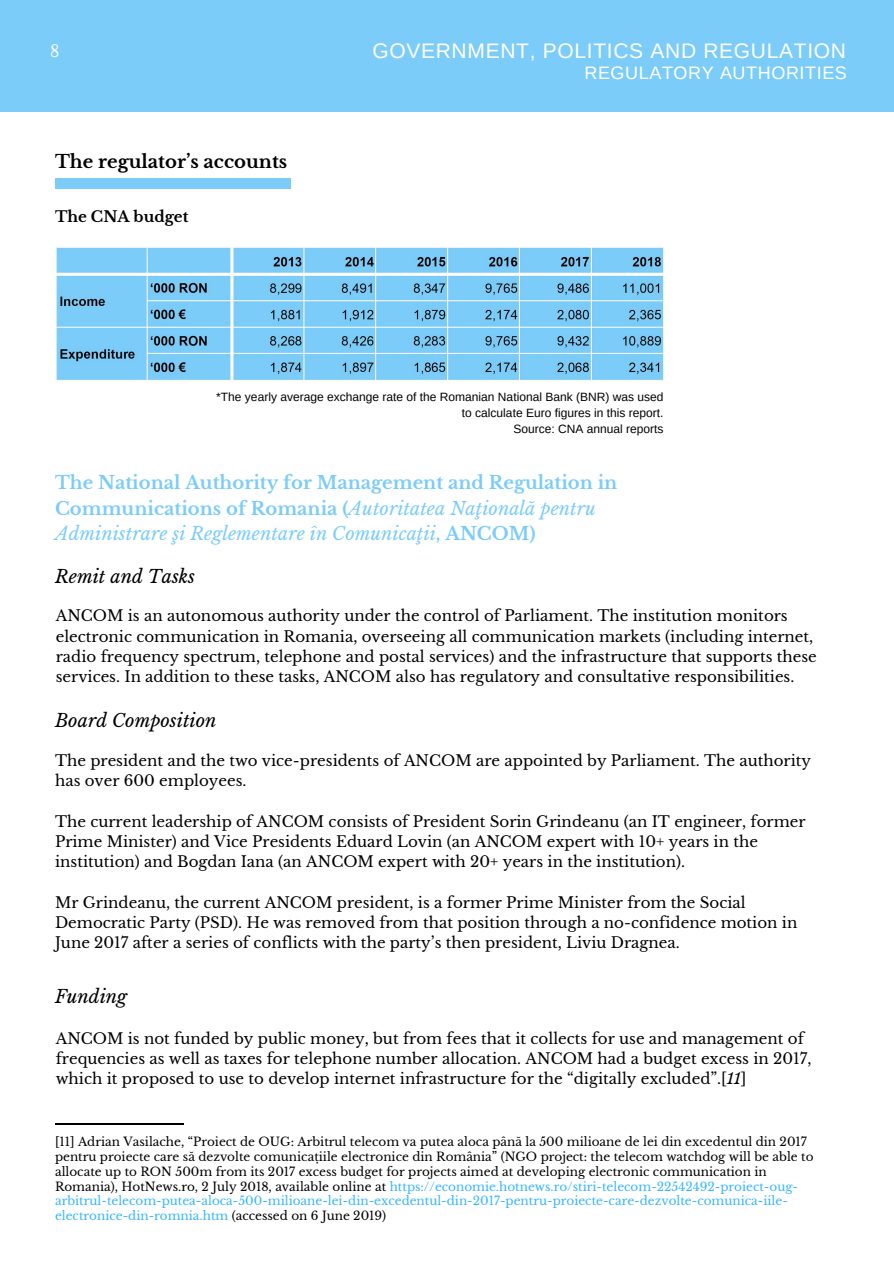
<style>
.page{position:relative;width:894px;height:1264px;background:#fff}
.page>*{position:absolute;margin:0;border:0;box-sizing:border-box;transform-origin:0 0}
.t1{font:21px "Arimo";letter-spacing:.035em;color:#fff}
.t2{font:700 18px/25.2px "Libre Baskerville";color:#7cccfa}
.t3{font:italic 18px "Libre Baskerville";color:#000}
.t4{font:700 18px "Libre Baskerville";color:#000}
.t5{font:18px "Arimo";letter-spacing:.035em;color:#fff}
.t6{font:18px "Lustria";color:#fff}
.t7{font:15px/20.2px "Libre Baskerville";color:#000}
.t8{font:700 15px "Libre Baskerville";color:#000}
.t9{font:12px/14.7px "Libre Baskerville";color:#000}
.t10{font:12px/15.8px "Arimo";color:#000;text-align:right}
.s1{font-weight:400;font-style:italic}
.s2{font-style:italic}
.s3{color:#38b6ff}
</style>
<div class="page">
<div style="left:0;top:0;width:893px;height:111px;background:#7cccfa"></div>
<div style="left:55px;top:179px;width:235px;height:10px;background:#7cccfa"></div>
<hr style="left:55px;top:1123px;width:128px;height:1px;background:#000">
<img style="left:56px;top:247px;width:608px;height:134px">
<p class="t6" style="left:50px;top:39px;width:11px">8</p>
<h1 class="t1" style="left:372px;top:39px;width:475px">GOVERNMENT, POLITICS AND REGULATION</h1>
<p class="t5" style="left:584px;top:62px;width:264px">REGULATORY AUTHORITIES</p>
<p class="t4" style="left:55px;top:150px;width:234px">The regulator’s accounts</p>
<p class="t8" style="left:55px;top:207px;width:135px">The CNA budget</p>
<p class="t10" style="left:216px;top:389px;width:448px">*The yearly average exchange rate of the Romanian National Bank (BNR) was used to calculate Euro figures in this report.<br>Source: CNA annual reports</p>
<p class="t2" style="left:55px;top:470px;width:563px">The National Authority for Management and Regulation in<br>Communications of Romania (<span class="s1">Autoritatea Naţională pentru<br>Administrare şi Reglementare în Comunicaţii</span>, ANCOM)</p>
<p class="t3" style="left:55px;top:565px;width:141px">Remit and Tasks</p>
<p class="t7" style="left:56px;top:606px;width:762px">ANCOM is an autonomous authority under the control of Parliament. The institution monitors electronic communication in Romania, overseeing all communication markets (including internet, radio frequency spectrum, telephone and postal services) and the infrastructure that supports these services. In addition to these tasks, ANCOM also has regulatory and consultative responsibilities.</p>
<p class="t3" style="left:55px;top:709px;width:163px">Board Composition</p>
<p class="t7" style="left:55px;top:750px;width:757px">The president and the two vice-presidents of ANCOM are appointed by Parliament. The authority has over 600 employees.</p>
<p class="t7" style="left:55px;top:811px;width:751px">The current leadership of ANCOM consists of President Sorin Grindeanu (an IT engineer, former<br>Prime Minister) and Vice Presidents Eduard Lovin (an ANCOM expert with 10+ years in the institution) and Bogdan Iana (an ANCOM expert with 20+ years in the institution).</p>
<p class="t7" style="left:55px;top:892px;width:743px">Mr Grindeanu, the current ANCOM president, is a former Prime Minister from the Social<br>Democratic Party (PSD). He was removed from that position through a no-confidence motion in<br>June 2017 after a series of conflicts with the party’s then president, Liviu Dragnea.</p>
<p class="t3" style="left:55px;top:985px;width:74px">Funding</p>
<p class="t7" style="left:56px;top:1028px;width:757px">ANCOM is not funded by public money, but from fees that it collects for use and management of frequencies as well as taxes for telephone number allocation. ANCOM had a budget excess in 2017, which it proposed to use to develop internet infrastructure for the “digitally excluded”.[<span class="s2">11</span>]</p>
<p class="t9" style="left:55px;top:1134px;width:759px">[11] Adrian Vasilache, “Proiect de OUG: Arbitrul telecom va putea aloca până la 500 milioane de lei din excedentul din 2017 pentru proiecte care să dezvolte comunicațiile electronice din România” (NGO project: the telecom watchdog will be able to allocate up to RON 500m from its 2017 excess budget for projects aimed at developing electronic communication in Romania), HotNews.ro, 2 July 2018, available online at <span class="s3">https://economie.hotnews.ro/stiri-telecom-22542492-proiect-oug&shy;arbitrul-telecom-putea-aloca-500-milioane-lei-din-excedentul-din-2017-pentru-proiecte-care-dezvolte-comunica-iile&shy;electronice-din-romnia.htm</span> (accessed on 6 June 2019)</p>
</div>
